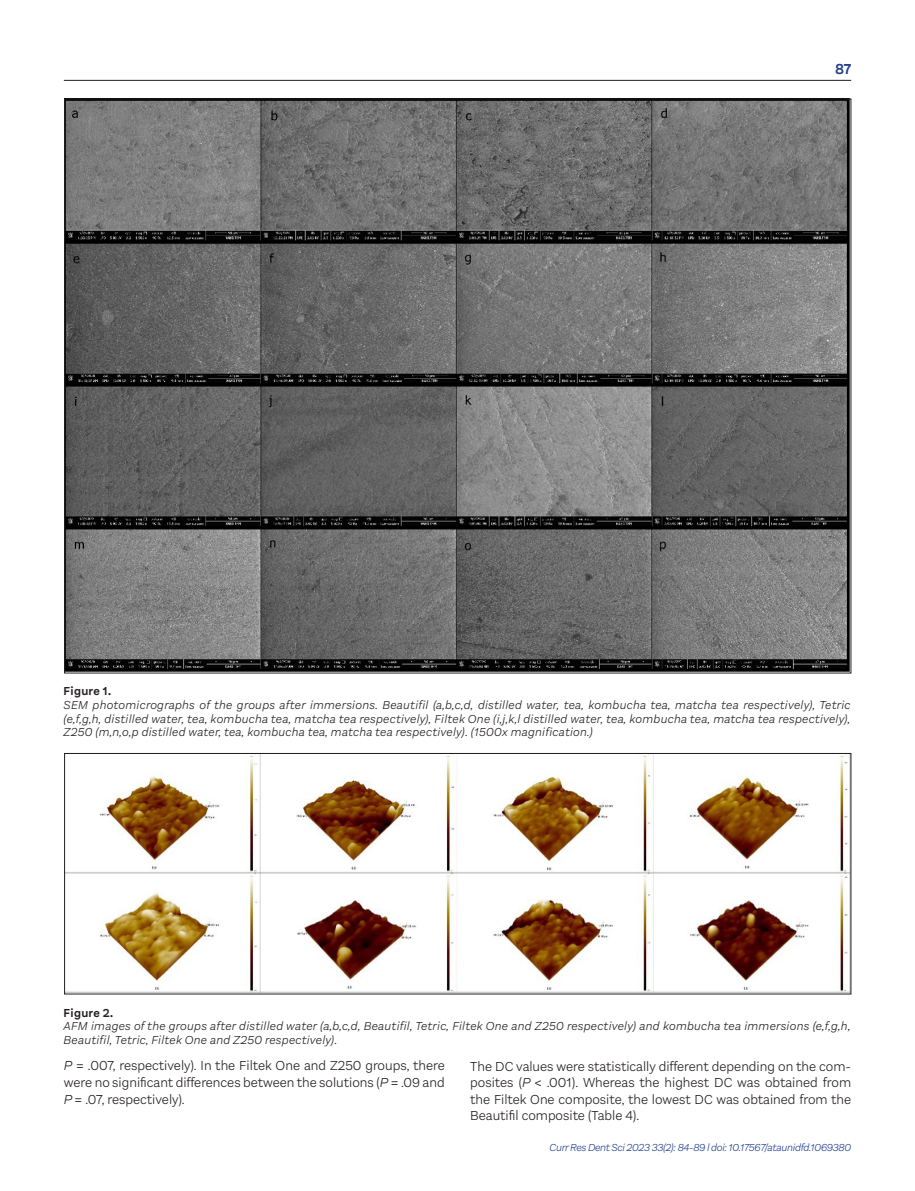
<style>
.page{position:relative;width:915px;height:1191px;background:#fff}
.page>*{position:absolute;margin:0;border:0;box-sizing:border-box;transform-origin:0 0}
.t1{font:600 15px "Aestetico";color:#23408f}
.t2{font:300 13.5px/16.5px "Aestetico";color:#231f20;text-align:justify}
.t3{font:italic 300 12px/13.5px "Aestetico";letter-spacing:.025em;color:#231f20;text-align:justify}
.t4{font:600 12px "Aestetico";letter-spacing:.025em;color:#231f20}
.t5{font:italic 300 10.5px "Aestetico";letter-spacing:-.025em;color:#23408f}
.s1{font-style:italic}
</style>
<div class="page">
<img style="left:66px;top:101px;width:782px;height:570px">
<img style="left:66px;top:755px;width:782px;height:237px">
<div style="left:64px;top:753px;width:786px;height:241px;border:1px solid #231f20"></div>
<hr style="left:64px;top:80px;width:786px;height:1px;background:#231f20">
<p class="t1" style="left:834px;top:60px;width:18px">87</p>
<p class="t4" style="left:64px;top:684px;width:49px">Figure 1.</p>
<p class="t3" style="left:64px;top:698px;width:788px">SEM photomicrographs of the groups after immersions. Beautifil (a,b,c,d, distilled water, tea, kombucha tea, matcha tea respectively), Tetric (e,f,g,h, distilled water, tea, kombucha tea, matcha tea respectively), Filtek One (i,j,k,l distilled water, tea, kombucha tea, matcha tea respectively), Z250 (m,n,o,p distilled water, tea, kombucha tea, matcha tea respectively). (1500x magnification.)</p>
<p class="t4" style="left:64px;top:1005px;width:51px">Figure 2.</p>
<p class="t3" style="left:64px;top:1019px;width:788px">AFM images of the groups after distilled water (a,b,c,d, Beautifil, Tetric, Filtek One and Z250 respectively) and kombucha tea immersions (e,f,g,h,<br>Beautifil, Tetric, Filtek One and Z250 respectively).</p>
<p class="t2" style="left:64px;top:1056px;width:382px;line-height:17px"><span class="s1">P</span> = .007, respectively). In the Filtek One and Z250 groups, there were no significant differences between the solutions (<span class="s1">P</span> = .09 and <span class="s1">P</span> = .07, respectively).</p>
<p class="t2" style="left:470px;top:1058px;width:382px">The DC values were statistically different depending on the com&shy;posites (<span class="s1">P</span> &lt; .001). Whereas the highest DC was obtained from the Filtek One composite, the lowest DC was obtained from the Beautifil composite (Table 4).</p>
<p class="t5" style="left:549px;top:1141px;width:303px">Curr Res Dent Sci 2023 33(2): 84-89 l doi: 10.17567/ataunidfd.1069380</p>
</div>
